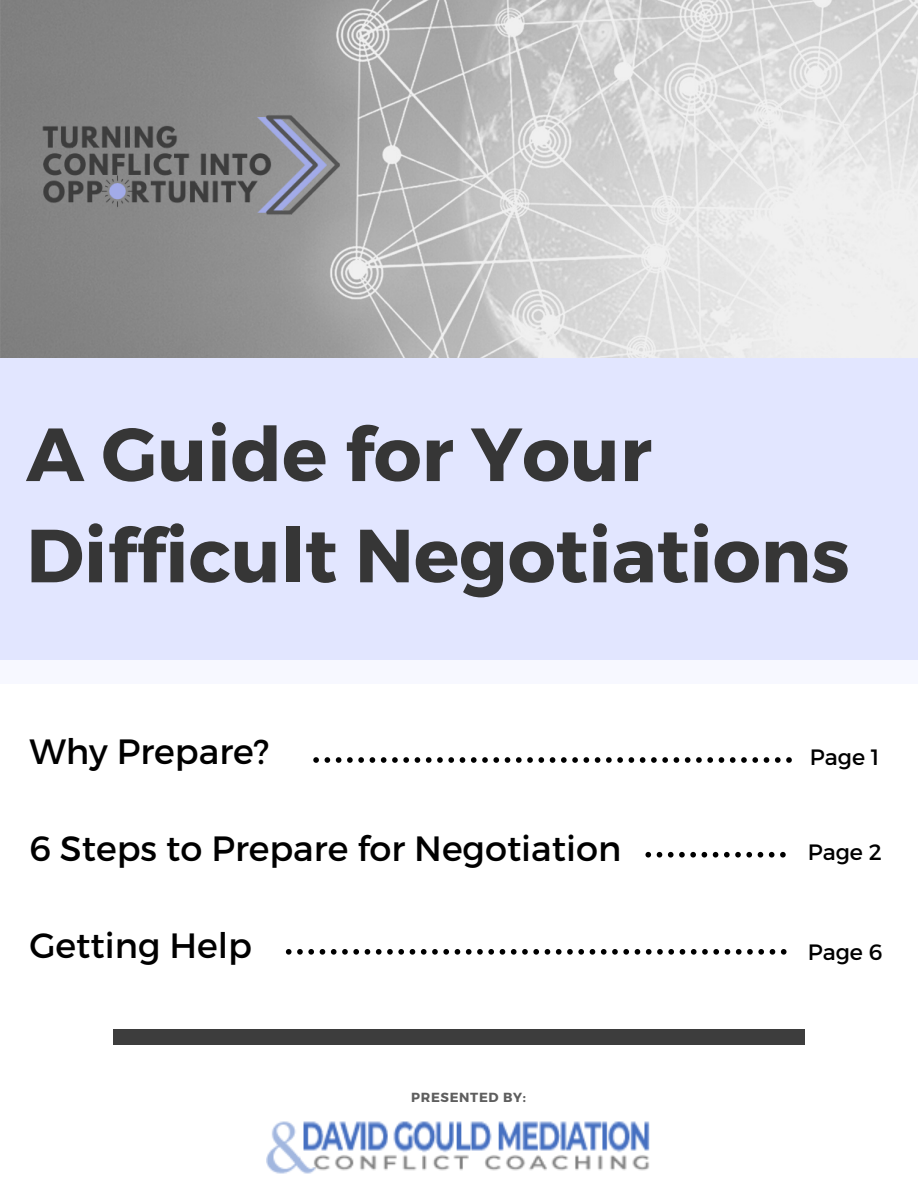
<style>
.page{position:relative;width:918px;height:1188px;background:#fff}
.page>*{position:absolute;margin:0;border:0;box-sizing:border-box;transform-origin:0 0}
.t1{font:700 75.15px "Montserrat";color:#363636}
.t2{font:35.1px "Montserrat";color:#000}
.t3{font:22.2px "Montserrat";color:#000}
.t4{font:700 13.2px "Montserrat";letter-spacing:.05em;color:#5e5e5e}
</style>
<div class="page">
<img style="left:0;top:0;width:918px;height:358px">
<div style="left:0;top:358px;width:918px;height:325px;background:#e2e6ff"></div>
<div style="left:0;top:661px;width:918px;height:527px;background:#fff"></div>
<div style="left:113px;top:1030px;width:692px;height:14px;background:#3d3d3d"></div>
<img style="left:24px;top:112px;width:322px;height:108px">
<svg style="left:313px;top:757px;width:479px;height:6px"></svg>
<svg style="left:645px;top:852px;width:141px;height:6px"></svg>
<svg style="left:286px;top:949px;width:501px;height:6px"></svg>
<img style="left:267px;top:1121px;width:383px;height:53px">
<p class="t1" style="left:26px;top:405px;width:627px">A Guide for Your</p>
<p class="t1" style="left:26px;top:507px;width:825px">Difficult Negotiations</p>
<p class="t2" style="left:29px;top:729px;width:242px">Why Prepare?</p>
<p class="t2" style="left:29px;top:826px;width:593px">6 Steps to Prepare for Negotiation</p>
<p class="t2" style="left:29px;top:922px;width:224px">Getting Help</p>
<p class="t4" style="left:411px;top:1088px;width:116px">PRESENTED BY:</p>
<p class="t3" style="left:810px;top:743px;width:71px">Page 1</p>
<p class="t3" style="left:808px;top:837px;width:76px">Page 2</p>
<p class="t3" style="left:808px;top:938px;width:76px">Page 6</p>
</div>
